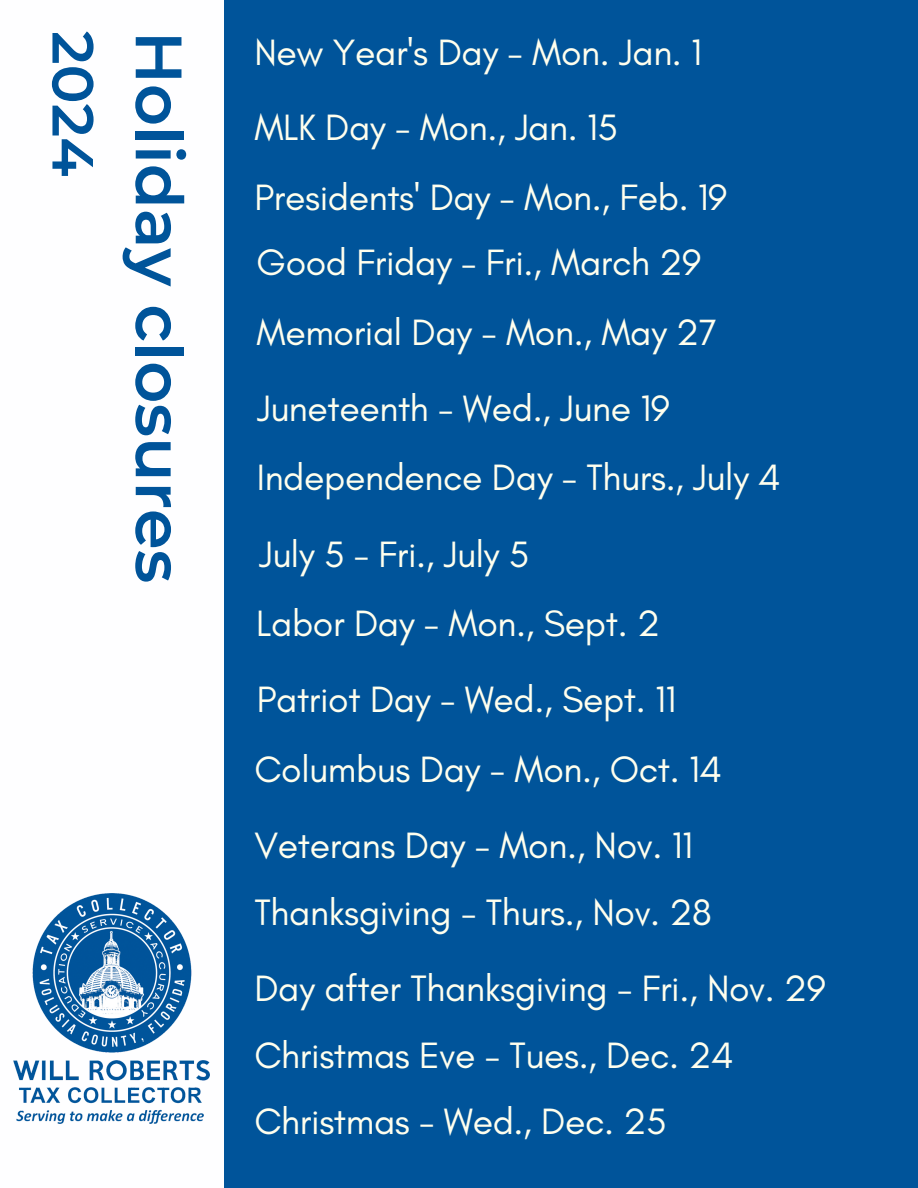
<style>
.page{position:relative;width:918px;height:1188px;background:#00549a}
.page>*{position:absolute;margin:0;border:0;box-sizing:border-box;transform-origin:0 0}
.t1{font:600 65.4px "Montserrat";color:#00549a}
.t2{font:600 57.9px "Montserrat";color:#00549a}
.t3{font:37.35px "Glacial Indifference";letter-spacing:-.01em;color:#ffe}
</style>
<div class="page">
<div style="left:0;top:0;width:224px;height:1188px;background:#fefeff"></div>
<img style="left:13px;top:894px;width:196px;height:229px">
<p class="t2" style="left:109px;top:31px;width:147px;rotate:90deg">2024</p>
<p class="t1" style="left:199px;top:31px;width:554px;rotate:90deg">Holiday closures</p>
<p class="t3" style="left:254px;top:30px;width:449px">New Year's Day - Mon. Jan. 1</p>
<p class="t3" style="left:254px;top:104px;width:365px">MLK Day - Mon., Jan. 15</p>
<p class="t3" style="left:254px;top:175px;width:474px">Presidents' Day - Mon., Feb. 19</p>
<p class="t3" style="left:257px;top:240px;width:446px">Good Friday - Fri., March 29</p>
<p class="t3" style="left:257px;top:309px;width:462px">Memorial Day - Mon., May 27</p>
<p class="t3" style="left:257px;top:385px;width:414px">Juneteenth - Wed., June 19</p>
<p class="t3" style="left:257px;top:455px;width:526px">Independence Day - Thurs., July 4</p>
<p class="t3" style="left:259px;top:531px;width:272px">July 5 - Fri., July 5</p>
<p class="t3" style="left:256px;top:601px;width:405px">Labor Day - Mon., Sept. 2</p>
<p class="t3" style="left:257px;top:677px;width:421px">Patriot Day - Wed., Sept. 11</p>
<p class="t3" style="left:254px;top:746px;width:469px">Columbus Day - Mon., Oct. 14</p>
<p class="t3" style="left:254px;top:822px;width:440px">Veterans Day - Mon., Nov. 11</p>
<p class="t3" style="left:254px;top:890px;width:459px">Thanksgiving - Thurs., Nov. 28</p>
<p class="t3" style="left:254px;top:966px;width:573px">Day after Thanksgiving - Fri., Nov. 29</p>
<p class="t3" style="left:254px;top:1033px;width:481px">Christmas Eve - Tues., Dec. 24</p>
<p class="t3" style="left:254px;top:1099px;width:414px">Christmas - Wed., Dec. 25</p>
</div>
